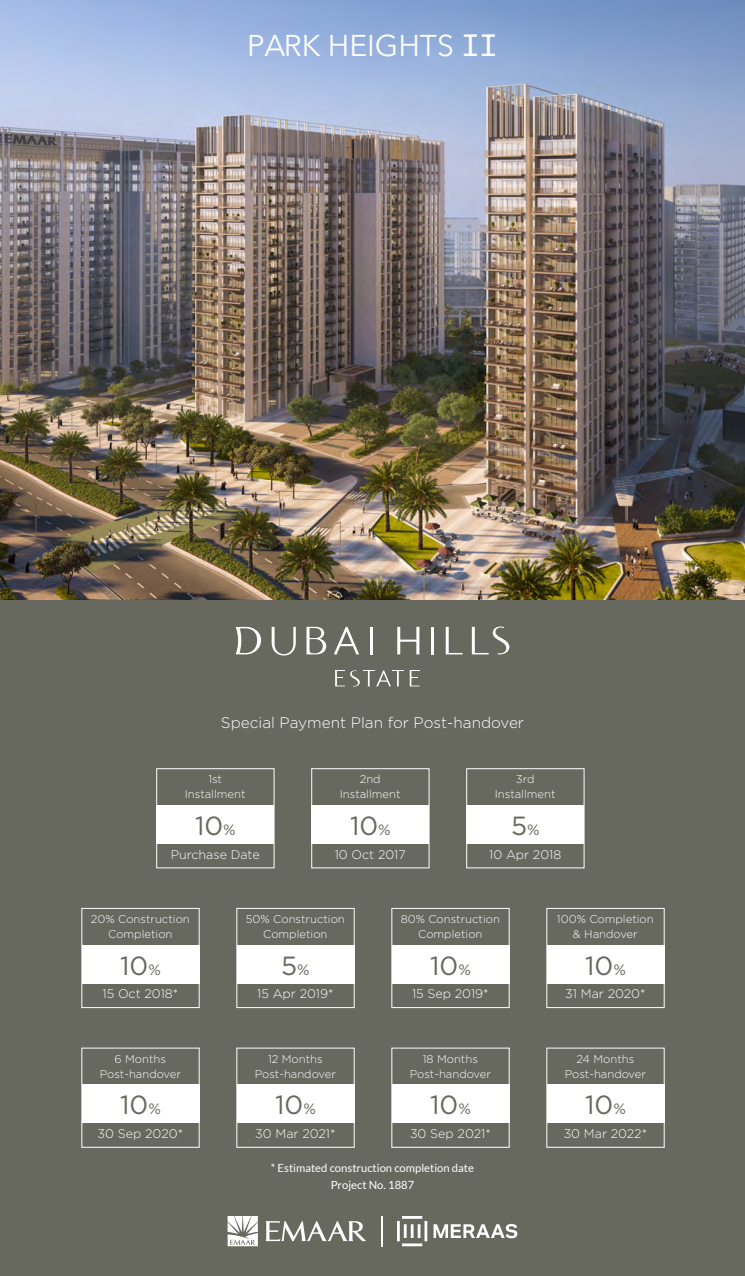
<style>
.page{position:relative;width:745px;height:1276px;background:#fff}
.page>*{position:absolute;margin:0;border:0;box-sizing:border-box;transform-origin:0 0}
.t1{font:30px "Avenir Next";color:#fff}
.t2{font:26.25px "Gotham";color:#67685e}
.t3{font:300 15.25px "Gotham";color:#fff}
.t4{font:300 12.5px "Gotham";color:#fff}
.t5{font:300 11.25px/15px "Gotham";color:#fff;text-align:center}
.t6{font:11.25px/17.5px "Lato";color:#fff;text-align:center}
.s1{font-family:"Lucida Sans Typewriter"}
.s2{font-size:15px}
</style>
<div class="page">
<div style="left:0;top:17px;width:744px;height:1259px;background:#67685e"></div>
<img style="left:0;top:0;width:744px;height:599px">
<div style="left:156px;top:768px;width:118px;height:100px;border:1px solid #fff"></div>
<div style="left:157px;top:805px;width:117px;height:38px;background:#fff"></div>
<div style="left:81px;top:908px;width:118px;height:100px;border:1px solid #fff"></div>
<div style="left:82px;top:944px;width:117px;height:39px;background:#fff"></div>
<div style="left:82px;top:1084px;width:117px;height:39px;background:#fff"></div>
<div style="left:311px;top:768px;width:118px;height:100px;border:1px solid #fff"></div>
<div style="left:311px;top:805px;width:118px;height:38px;background:#fff"></div>
<div style="left:236px;top:908px;width:118px;height:100px;border:1px solid #fff"></div>
<div style="left:237px;top:944px;width:117px;height:39px;background:#fff"></div>
<div style="left:237px;top:1084px;width:117px;height:39px;background:#fff"></div>
<div style="left:466px;top:768px;width:118px;height:100px;border:1px solid #fff"></div>
<div style="left:466px;top:805px;width:117px;height:38px;background:#fff"></div>
<div style="left:391px;top:908px;width:118px;height:100px;border:1px solid #fff"></div>
<div style="left:391px;top:944px;width:118px;height:39px;background:#fff"></div>
<div style="left:391px;top:1084px;width:118px;height:39px;background:#fff"></div>
<div style="left:546px;top:908px;width:118px;height:100px;border:1px solid #fff"></div>
<div style="left:546px;top:944px;width:117px;height:39px;background:#fff"></div>
<div style="left:546px;top:1084px;width:117px;height:39px;background:#fff"></div>
<svg style="left:397px;top:1216px;width:120px;height:30px"></svg>
<svg style="left:227px;top:1216px;width:31px;height:30px"></svg>
<svg style="left:265px;top:1221px;width:101px;height:20px"></svg>
<hr style="left:381px;top:1216px;width:1px;height:30px;background:#fff">
<svg style="left:306px;top:627px;width:20px;height:27px"></svg>
<hr style="left:369px;top:627px;width:3px;height:27px;background:#fff">
<hr style="left:431px;top:627px;width:2px;height:27px;background:#fff">
<svg style="left:445px;top:627px;width:17px;height:27px"></svg>
<svg style="left:471px;top:626px;width:38px;height:28px"></svg>
<svg style="left:334px;top:627px;width:25px;height:27px"></svg>
<svg style="left:397px;top:627px;width:22px;height:27px"></svg>
<svg style="left:235px;top:627px;width:26px;height:27px"></svg>
<svg style="left:271px;top:627px;width:24px;height:28px"></svg>
<svg style="left:335px;top:670px;width:9px;height:16px"></svg>
<svg style="left:409px;top:670px;width:10px;height:16px"></svg>
<svg style="left:350px;top:670px;width:53px;height:16px"></svg>
<h1 class="t1" style="left:247px;top:21px;width:252px">PARK HEIGHTS <span class="s1">II</span></h1>
<h3 class="t3" style="left:221px;top:713px;width:304px">Special Payment Plan for Post-handover</h3>
<p class="t5" style="left:185px;top:771px;width:62px">1st<br>Installment</p>
<p class="t5" style="left:339px;top:771px;width:62px">2nd<br>Installment</p>
<p class="t5" style="left:494px;top:771px;width:62px">3rd<br>Installment</p>
<h2 class="t2" style="left:195px;top:808px;width:42px">10<span class="s2">%</span></h2>
<h2 class="t2" style="left:350px;top:808px;width:42px">10<span class="s2">%</span></h2>
<h2 class="t2" style="left:510px;top:808px;width:30px">5<span class="s2">%</span></h2>
<p class="t4" style="left:170px;top:846px;width:90px">Purchase Date</p>
<p class="t4" style="left:334px;top:846px;width:73px">10 Oct 2017</p>
<p class="t4" style="left:489px;top:846px;width:73px">10 Apr 2018</p>
<p class="t5" style="left:91px;top:911px;width:100px">20% Construction<br>Completion</p>
<p class="t5" style="left:246px;top:911px;width:100px">50% Construction<br>Completion</p>
<p class="t5" style="left:400px;top:911px;width:101px">80% Construction<br>Completion</p>
<p class="t5" style="left:556px;top:911px;width:98px">100% Completion &amp; Handover</p>
<h2 class="t2" style="left:120px;top:948px;width:42px">10<span class="s2">%</span></h2>
<h2 class="t2" style="left:281px;top:948px;width:30px">5<span class="s2">%</span></h2>
<h2 class="t2" style="left:430px;top:948px;width:42px">10<span class="s2">%</span></h2>
<h2 class="t2" style="left:584px;top:948px;width:42px">10<span class="s2">%</span></h2>
<p class="t4" style="left:102px;top:986px;width:77px">15 Oct 2018*</p>
<p class="t4" style="left:257px;top:986px;width:78px">15 Apr 2019*</p>
<p class="t4" style="left:412px;top:986px;width:78px">15 Sep 2019*</p>
<p class="t4" style="left:565px;top:986px;width:82px">31 Mar 2020*</p>
<p class="t5" style="left:100px;top:1050px;width:83px">6 Months<br>Post-handover</p>
<p class="t5" style="left:254px;top:1050px;width:83px">12 Months<br>Post-handover</p>
<p class="t5" style="left:409px;top:1050px;width:83px">18 Months<br>Post-handover</p>
<p class="t5" style="left:564px;top:1050px;width:83px">24 Months<br>Post-handover</p>
<h2 class="t2" style="left:120px;top:1088px;width:42px">10<span class="s2">%</span></h2>
<h2 class="t2" style="left:275px;top:1088px;width:42px">10<span class="s2">%</span></h2>
<h2 class="t2" style="left:430px;top:1088px;width:42px">10<span class="s2">%</span></h2>
<h2 class="t2" style="left:584px;top:1088px;width:42px">10<span class="s2">%</span></h2>
<p class="t4" style="left:98px;top:1125px;width:87px">30 Sep 2020*</p>
<p class="t4" style="left:255px;top:1125px;width:82px">30 Mar 2021*</p>
<p class="t4" style="left:410px;top:1125px;width:82px">30 Sep 2021*</p>
<p class="t4" style="left:563px;top:1125px;width:85px">30 Mar 2022*</p>
<p class="t6" style="left:271px;top:1158px;width:204px">* Estimated construction completion date<br>Project No. 1887</p>
</div>
